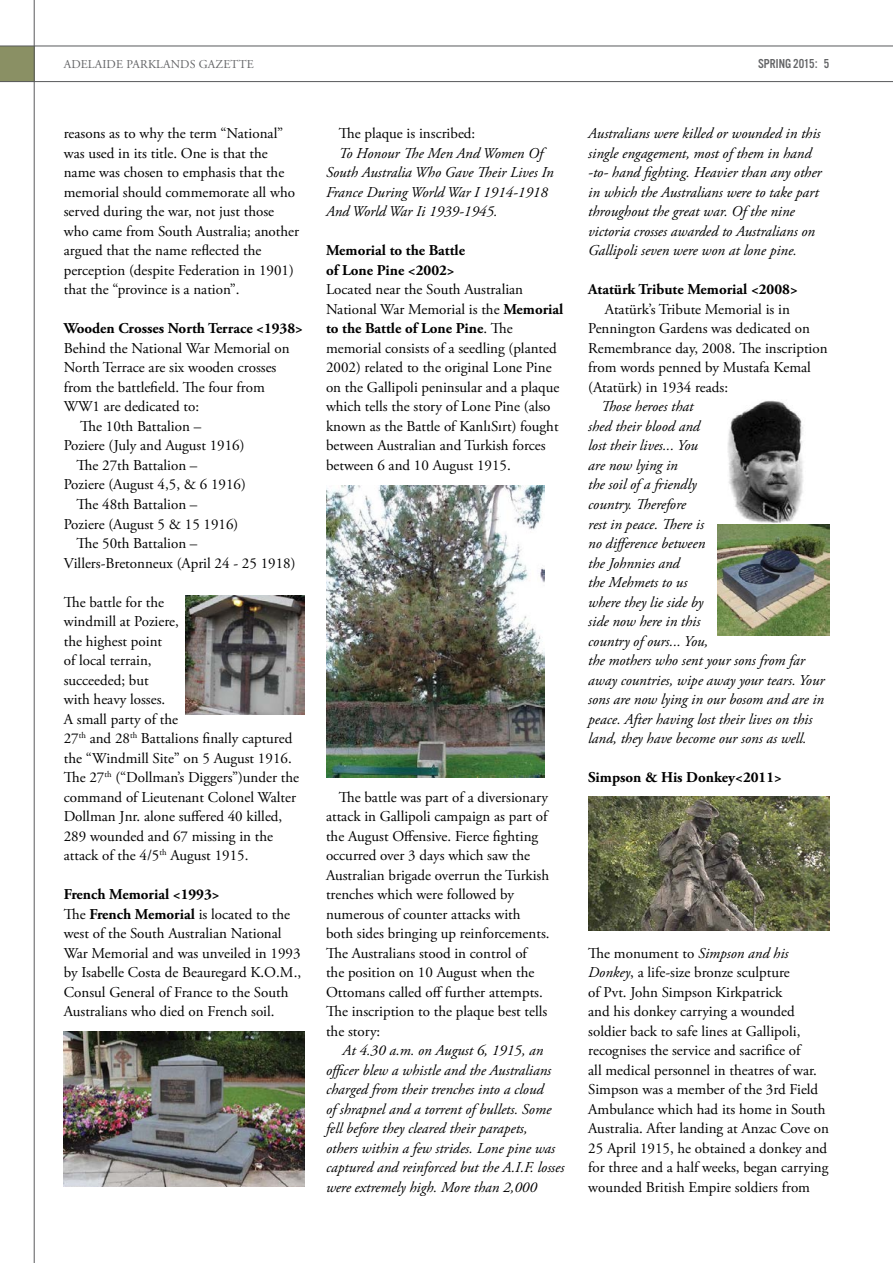
<style>
.page{position:relative;width:893px;height:1263px;background:#fff}
.page>*{position:absolute;margin:0;border:0;box-sizing:border-box;transform-origin:0 0}
.t1{font:15px/19.5px "Adobe Garamond Pro";color:#000}
.t2{font:italic 15px/19.5px "Adobe Garamond Pro";color:#000}
.t3{font:700 15px/19.5px "Adobe Garamond Pro";color:#000}
.t4{font:13.5px "Alternate Got No 3 D";color:#636466}
.t5{font:12px "Adobe Garamond Pro";letter-spacing:.01em;color:#636466}
.s1{font-weight:700}
.s2{font-style:italic}
</style>
<div class="page">
<div style="left:0;top:46px;width:34px;height:36px;background:#8a9064"></div>
<hr style="left:34px;top:0;width:1px;height:1263px;background:#58595b">
<hr style="left:0;top:46px;width:893px;height:1px;background:#58595b">
<hr style="left:0;top:81px;width:893px;height:1px;background:#58595b">
<img style="left:186px;top:595px;width:119px;height:119px">
<img style="left:64px;top:1031px;width:241px;height:155px">
<img style="left:727px;top:400px;width:76px;height:123px">
<img style="left:326px;top:486px;width:218px;height:291px">
<img style="left:718px;top:524px;width:111px;height:112px">
<img style="left:588px;top:796px;width:241px;height:134px">
<p class="t5" style="left:64px;top:57px;width:191px">ADELAIDE PARKLANDS GAZETTE</p>
<p class="t4" style="left:758px;top:57px;width:72px">SPRING 2015: 5</p>
<p class="t1" style="left:64px;top:124px;width:237px">reasons as to why the term “National” was used in its title. One is that the name was chosen to emphasis that the memorial should commemorate all who served during the war, not just those who came from South Australia; another argued that the name reflected the perception (despite Federation in 1901) that the “province is a nation”.</p>
<p class="t3" style="left:64px;top:319px;width:241px">Wooden Crosses North Terrace &lt;1938&gt;</p>
<p class="t1" style="left:64px;top:339px;width:227px">Behind the National War Memorial on</p>
<p class="t1" style="left:64px;top:358px;width:214px">North Terrace are six wooden crosses</p>
<p class="t1" style="left:64px;top:378px;width:203px">from the battlefield. The four from</p>
<p class="t1" style="left:64px;top:397px;width:137px">WW1 are dedicated to:</p>
<p class="t1" style="left:80px;top:417px;width:122px">The 10th Battalion –</p>
<p class="t1" style="left:64px;top:436px;width:182px">Poziere (July and August 1916)</p>
<p class="t1" style="left:77px;top:456px;width:122px">The 27th Battalion –</p>
<p class="t1" style="left:64px;top:475px;width:184px">Poziere (August 4,5, &amp; 6 1916)</p>
<p class="t1" style="left:77px;top:495px;width:122px">The 48th Battalion –</p>
<p class="t1" style="left:64px;top:514px;width:176px">Poziere (August 5 &amp; 15 1916)</p>
<p class="t1" style="left:77px;top:534px;width:122px">The 50th Battalion –</p>
<p class="t1" style="left:64px;top:553px;width:233px">Villers-Bretonneux (April 24 - 25 1918)</p>
<p class="t1" style="left:64px;top:592px;width:237px">The battle for the<br>windmill at Poziere,<br>the highest point<br>of local terrain,<br>succeeded; but<br>with heavy losses.<br>A small party of the<br>27<sup>th</sup> and 28<sup>th</sup> Battalions finally captured the “Windmill Site” on 5 August 1916.<br>The 27<sup>th</sup> (“Dollman’s Diggers”)under the command of Lieutenant Colonel Walter<br>Dollman Jnr. alone suffered 40 killed,<br>289 wounded and 67 missing in the attack of the 4/5<sup>th</sup> August 1915.</p>
<p class="t1" style="left:64px;top:885px;width:239px"><span class="s1">French Memorial &lt;1993&gt;<br></span>The <span class="s1">French Memorial</span> is located to the west of the South Australian National War Memorial and was unveiled in 1993 by Isabelle Costa de Beauregard K.O.M., Consul General of France to the South Australians who died on French soil.</p>
<p class="t1" style="left:339px;top:124px;width:138px">The plaque is inscribed:</p>
<p class="t2" style="left:326px;top:144px;width:229px;text-indent:13px">To Honour The Men And Women Of<br>South Australia Who Gave Their Lives In<br>France During World War I 1914-1918<br>And World War Ii 1939-1945.</p>
<p class="t3" style="left:326px;top:241px;width:141px">Memorial to the Battle of Lone Pine &lt;2002&gt;</p>
<p class="t1" style="left:326px;top:280px;width:239px">Located near the South Australian National War Memorial is the <span class="s1">Memorial to the Battle of Lone Pine</span>. The memorial consists of a seedling (planted 2002) related to the original Lone Pine on the Gallipoli peninsular and a plaque which tells the story of Lone Pine (also known as the Battle of KanlıSırt) fought between Australian and Turkish forces between 6 and 10 August 1915.</p>
<p class="t1" style="left:326px;top:787px;width:225px;text-indent:13px">The battle was part of a diversionary attack in Gallipoli campaign as part of the August Offensive. Fierce fighting occurred over 3 days which saw the Australian brigade overrun the Turkish trenches which were followed by numerous of counter attacks with both sides bringing up reinforcements.<br>The Australians stood in control of the position on 10 August when the Ottomans called off further attempts.<br>The inscription to the plaque best tells the story:</p>
<p class="t2" style="left:326px;top:1041px;width:240px;text-indent:16px">At 4.30 a.m. on August 6, 1915, an officer blew a whistle and the Australians charged from their trenches into a cloud<br>of shrapnel and a torrent of bullets. Some fell before they cleared their parapets,<br>others within a few strides. Lone pine was captured and reinforced but the A.I.F. losses were extremely high. More than 2,000</p>
<p class="t2" style="left:588px;top:124px;width:235px">Australians were killed or wounded in this single engagement, most of them in hand -to- hand fighting. Heavier than any other in which the Australians were to take part throughout the great war. Of the nine victoria crosses awarded to Australians on Gallipoli seven were won at lone pine.</p>
<p class="t3" style="left:588px;top:280px;width:211px">Atatürk Tribute Memorial &lt;2008&gt;</p>
<p class="t1" style="left:588px;top:300px;width:241px;text-indent:16px">Atatürk’s Tribute Memorial is in Pennington Gardens was dedicated on Remembrance day, 2008. The inscription from words penned by Mustafa Kemal (Atatürk) in 1934 reads:</p>
<p class="t2" style="left:588px;top:397px;width:238px;text-indent:13px">Those heroes that<br>shed their blood and<br>lost their lives... You<br>are now lying in<br>the soil of a friendly<br>country. Therefore<br>rest in peace. There is<br>no difference between<br>the Johnnies and<br>the Mehmets to us<br>where they lie side by<br>side now here in this<br>country of ours... You,<br>the mothers who sent your sons from far away countries, wipe away your tears. Your sons are now lying in our bosom and are in peace. After having lost their lives on this land, they have become our sons as well.</p>
<p class="t3" style="left:588px;top:768px;width:195px">Simpson &amp; His Donkey&lt;2011&gt;</p>
<p class="t1" style="left:588px;top:943px;width:242px">The monument to <span class="s2">Simpson and his Donkey</span>, a life-size bronze sculpture<br>of Pvt. John Simpson Kirkpatrick<br>and his donkey carrying a wounded soldier back to safe lines at Gallipoli, recognises the service and sacrifice of<br>all medical personnel in theatres of war.<br>Simpson was a member of the 3rd Field Ambulance which had its home in South Australia. After landing at Anzac Cove on 25 April 1915, he obtained a donkey and for three and a half weeks, began carrying wounded British Empire soldiers from</p>
</div>
